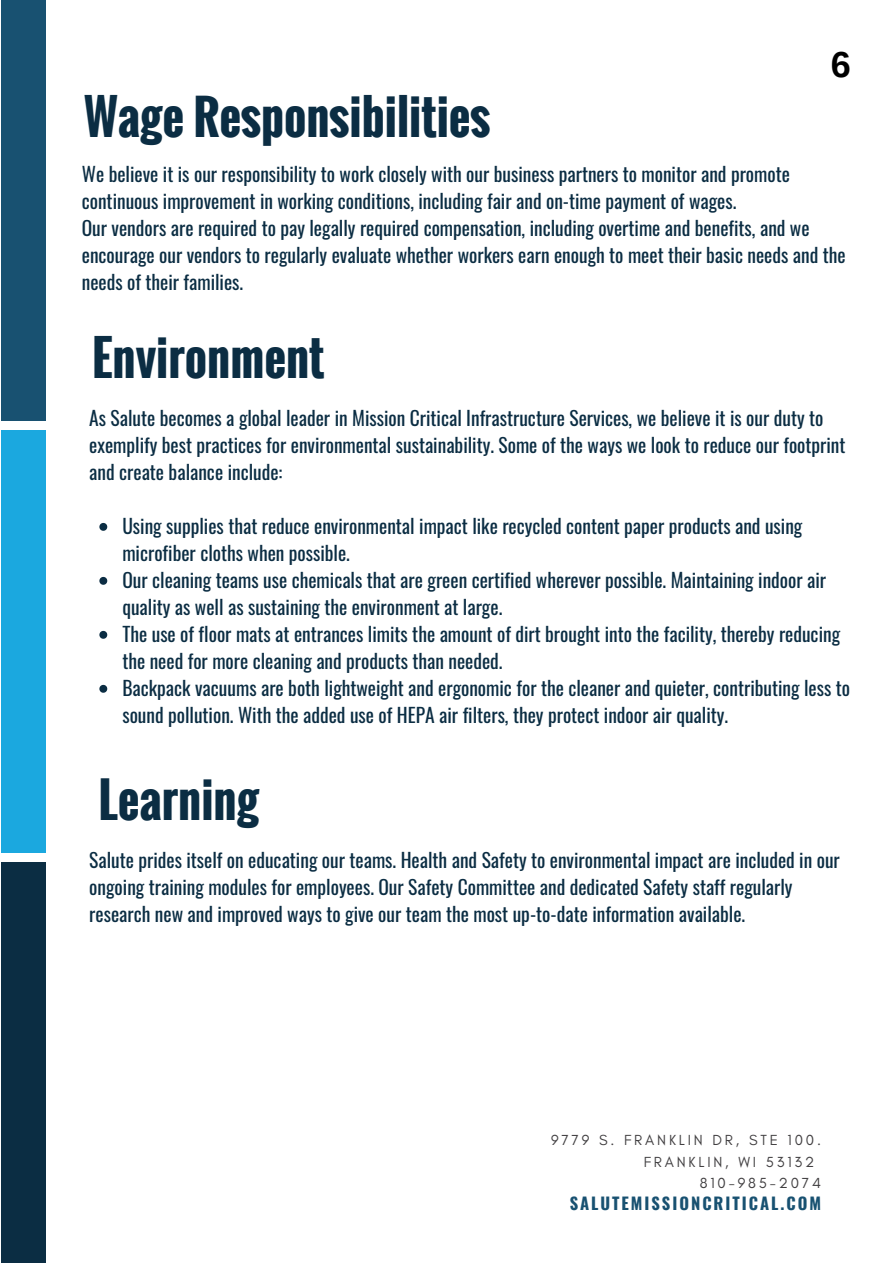
<style>
.page{position:relative;width:893px;height:1264px;background:#fff}
.page>*{position:absolute;margin:0;border:0;box-sizing:border-box;transform-origin:0 0}
.t1{font:700 47.25px "Oswald";color:#0b2d43}
.t2{font:700 36px "Arimo";color:#000}
.t3{font:19.5px/27px "Oswald";color:#0b2d43}
.t4{font:700 16.5px "Oswald";letter-spacing:.12em;color:#185171}
.t5{font:14.85px "Glacial Indifference";letter-spacing:.19em;color:#413f41}
</style>
<div class="page">
<div style="left:1px;top:0;width:45px;height:420px;background:#185171"></div>
<div style="left:1px;top:431px;width:45px;height:421px;background:#1ba8df"></div>
<div style="left:1px;top:862px;width:45px;height:400px;background:#0b2d43"></div>
<svg style="left:99px;top:523px;width:8px;height:8px"></svg>
<svg style="left:99px;top:577px;width:8px;height:8px"></svg>
<svg style="left:99px;top:631px;width:8px;height:7px"></svg>
<svg style="left:99px;top:685px;width:8px;height:7px"></svg>
<h2 class="t2" style="left:830px;top:44px;width:22px">6</h2>
<h1 class="t1" style="left:84px;top:81px;width:408px">Wage Responsibilities</h1>
<p class="t3" style="left:82px;top:159px;width:765px">We believe it is our responsibility to work closely with our business partners to monitor and promote continuous improvement in working conditions, including fair and on-time payment of wages.<br>Our vendors are required to pay legally required compensation, including overtime and benefits, and we encourage our vendors to regularly evaluate whether workers earn enough to meet their basic needs and the needs of their families.</p>
<h1 class="t1" style="left:92px;top:321px;width:234px">Environment</h1>
<p class="t3" style="left:89px;top:404px;width:757px">As Salute becomes a global leader in Mission Critical Infrastructure Services, we believe it is our duty to exemplify best practices for environmental sustainability. Some of the ways we look to reduce our footprint and create balance include:</p>
<p class="t3" style="left:122px;top:512px;width:729px">Using supplies that reduce environmental impact like recycled content paper products and using microfiber cloths when possible.<br>Our cleaning teams use chemicals that are green certified wherever possible. Maintaining indoor air quality as well as sustaining the environment at large.<br>The use of floor mats at entrances limits the amount of dirt brought into the facility, thereby reducing the need for more cleaning and products than needed.<br>Backpack vacuums are both lightweight and ergonomic for the cleaner and quieter, contributing less to sound pollution. With the added use of HEPA air filters, they protect indoor air quality.</p>
<h1 class="t1" style="left:98px;top:763px;width:162px">Learning</h1>
<p class="t3" style="left:89px;top:846px;width:752px">Salute prides itself on educating our teams. Health and Safety to environmental impact are included in our ongoing training modules for employees. Our Safety Committee and dedicated Safety staff regularly research new and improved ways to give our team the most up-to-date information available.</p>
<p class="t5" style="left:551px;top:1131px;width:271px">9779 S. FRANKLIN DR, STE 100.</p>
<p class="t5" style="left:643px;top:1152px;width:172px">FRANKLIN, WI 53132</p>
<p class="t5" style="left:699px;top:1174px;width:123px">810-985-2074</p>
<p class="t4" style="left:569px;top:1190px;width:253px">SALUTEMISSIONCRITICAL.COM</p>
</div>
